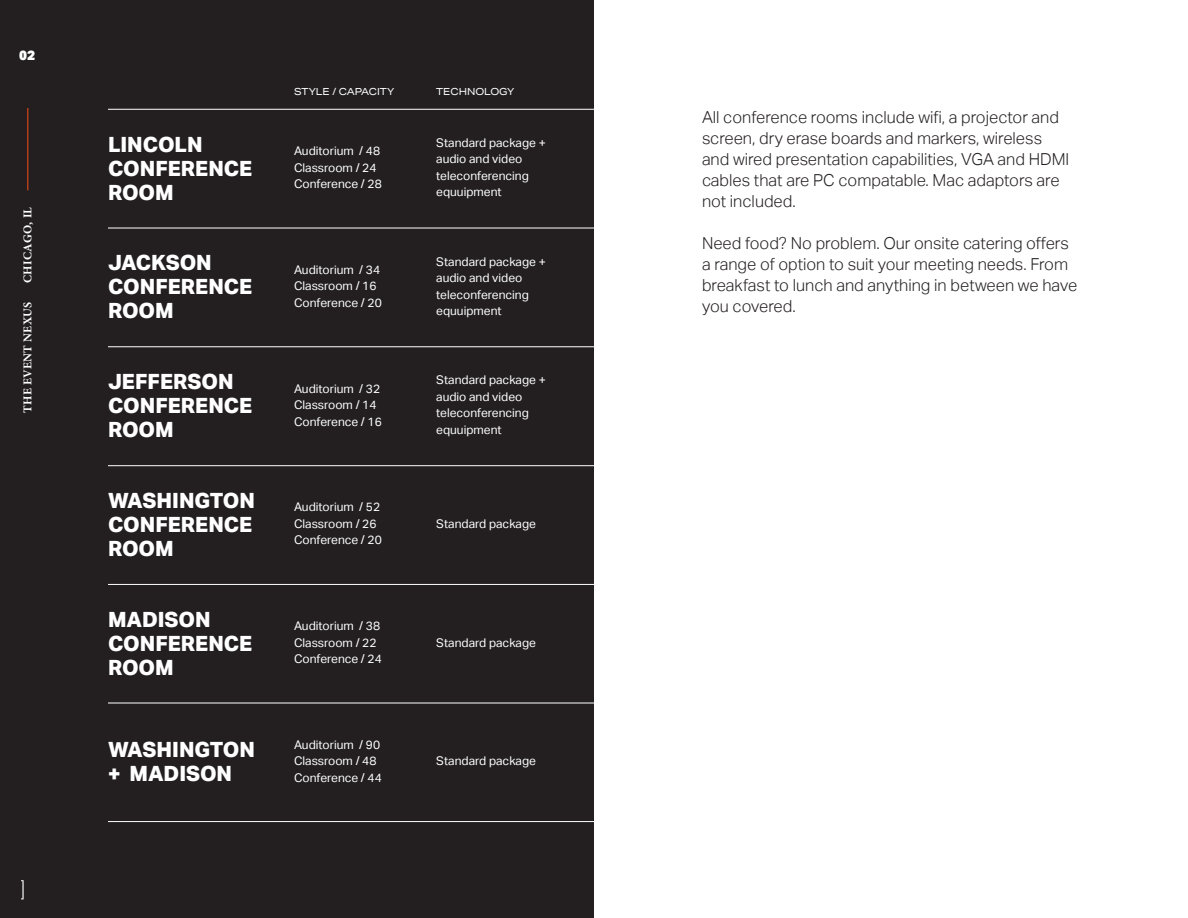
<style>
.page{position:relative;width:1188px;height:918px;background:#fff}
.page>*{position:absolute;margin:0;border:0;box-sizing:border-box;transform-origin:0 0}
.t1{font:800 21px/24px "Aktiv Grotesk";color:#fff}
.t2{font:300 16.5px/21px "Aktiv Grotesk";color:#231f20}
.t3{font:900 13.5px "Aktiv Grotesk";color:#fff}
.t4{font:12px/16.5px "Aktiv Grotesk";color:#fff}
.t5{font:700 12px "Minion Pro";letter-spacing:.02em;color:#fff}
.t6{font:9.75px "Aktiv Grotesk Ex";color:#fff}
</style>
<div class="page">
<div style="left:0;top:0;width:594px;height:918px;background:#231f20"></div>
<hr style="left:108px;top:228px;width:601px;height:1px;background:#fff">
<hr style="left:108px;top:109px;width:601px;height:1px;background:#fff">
<hr style="left:108px;top:347px;width:601px;height:1px;background:#fff">
<hr style="left:108px;top:465px;width:601px;height:1px;background:#fff">
<hr style="left:108px;top:584px;width:601px;height:1px;background:#fff">
<hr style="left:108px;top:703px;width:601px;height:1px;background:#fff">
<hr style="left:108px;top:821px;width:601px;height:1px;background:#fff">
<svg style="left:21px;top:880px;width:3px;height:19px"></svg>
<hr style="left:27px;top:108px;width:1px;height:82px;background:#b13e19">
<p class="t3" style="left:19px;top:46px;width:17px">02</p>
<p class="t5" style="left:19px;top:283px;width:77px;rotate:-90deg">CHICAGO, IL</p>
<p class="t5" style="left:19px;top:413px;width:113px;rotate:-90deg">THE EVENT NEXUS</p>
<p class="t1" style="left:108px;top:132px;width:146px">LINCOLN<br>CONFERENCE<br>ROOM</p>
<p class="t1" style="left:108px;top:250px;width:146px">JACKSON<br>CONFERENCE<br>ROOM</p>
<p class="t1" style="left:108px;top:369px;width:127px">JEFFERSON</p>
<p class="t1" style="left:108px;top:393px;width:146px">CONFERENCE<br>ROOM</p>
<p class="t1" style="left:108px;top:488px;width:148px">WASHINGTON<br>CONFERENCE<br>ROOM</p>
<p class="t1" style="left:108px;top:607px;width:146px">MADISON<br>CONFERENCE<br>ROOM</p>
<p class="t6" style="left:294px;top:86px;width:102px">STYLE / CAPACITY</p>
<p class="t4" style="left:294px;top:143px;width:88px">Auditorium / 48</p>
<p class="t4" style="left:294px;top:159px;width:84px">Classroom / 24</p>
<p class="t4" style="left:294px;top:176px;width:89px">Conference / 28</p>
<p class="t4" style="left:294px;top:261px;width:88px">Auditorium / 34</p>
<p class="t4" style="left:294px;top:278px;width:84px">Classroom / 16</p>
<p class="t4" style="left:294px;top:294px;width:89px">Conference / 20</p>
<p class="t4" style="left:294px;top:380px;width:88px">Auditorium / 32</p>
<p class="t4" style="left:294px;top:397px;width:84px">Classroom / 14</p>
<p class="t4" style="left:294px;top:413px;width:89px">Conference / 16</p>
<p class="t4" style="left:294px;top:499px;width:88px">Auditorium / 52</p>
<p class="t4" style="left:294px;top:516px;width:84px">Classroom / 26</p>
<p class="t4" style="left:294px;top:532px;width:89px">Conference / 20</p>
<p class="t4" style="left:294px;top:618px;width:88px">Auditorium / 38</p>
<p class="t4" style="left:294px;top:634px;width:84px">Classroom / 22</p>
<p class="t4" style="left:294px;top:651px;width:89px">Conference / 24</p>
<p class="t1" style="left:108px;top:737px;width:148px">WASHINGTON + MADISON</p>
<p class="t4" style="left:294px;top:736px;width:88px">Auditorium / 90</p>
<p class="t4" style="left:294px;top:753px;width:84px">Classroom / 48</p>
<p class="t4" style="left:294px;top:769px;width:89px">Conference / 44</p>
<p class="t6" style="left:436px;top:86px;width:80px">TECHNOLOGY</p>
<p class="t4" style="left:436px;top:134px;width:111px">Standard package + audio and video</p>
<p class="t4" style="left:436px;top:167px;width:94px">teleconferencing equuipment</p>
<p class="t4" style="left:436px;top:253px;width:111px">Standard package + audio and video</p>
<p class="t4" style="left:436px;top:286px;width:94px">teleconferencing equuipment</p>
<p class="t4" style="left:436px;top:372px;width:111px">Standard package + audio and video</p>
<p class="t4" style="left:436px;top:405px;width:94px">teleconferencing equuipment</p>
<p class="t4" style="left:436px;top:516px;width:101px">Standard package</p>
<p class="t4" style="left:436px;top:634px;width:101px">Standard package</p>
<p class="t4" style="left:436px;top:753px;width:101px">Standard package</p>
<p class="t2" style="left:702px;top:107px;width:369px">All conference rooms include wifi, a projector and screen, dry erase boards and markers, wireless and wired presentation capabilities, VGA and HDMI cables that are PC compatable. Mac adaptors are not included.</p>
<p class="t2" style="left:702px;top:233px;width:377px">Need food? No problem. Our onsite catering offers a range of option to suit your meeting needs. From breakfast to lunch and anything in between we have you covered.</p>
</div>
